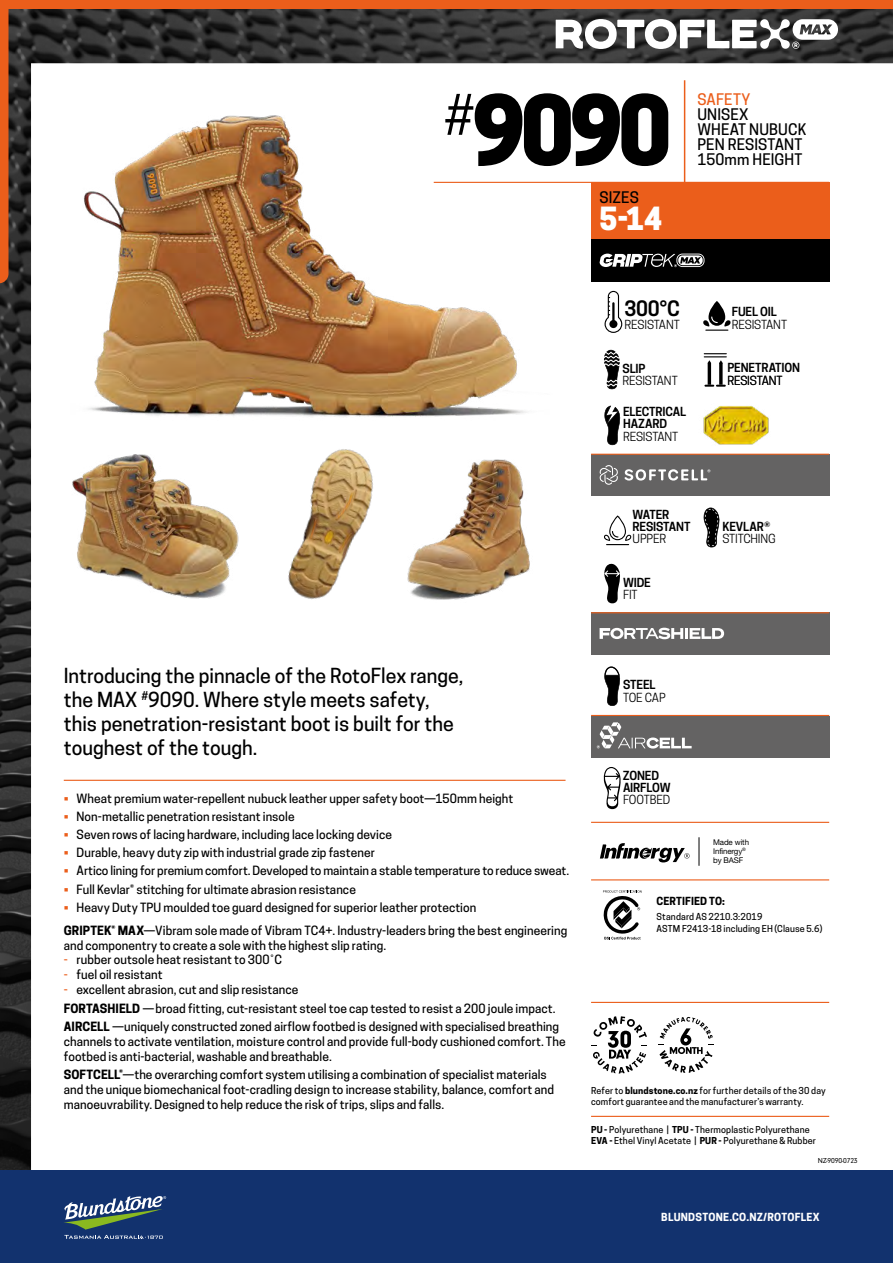
<style>
.page{position:relative;width:893px;height:1263px;background:#fff}
.page>*{position:absolute;margin:0;border:0;box-sizing:border-box;transform-origin:0 0}
.t1{font:800 90px "Cooper Hewitt";color:#000}
.t2{font:800 30px "Cooper Hewitt";color:#fff}
.t3{font:600 19.95px "Cooper Hewitt";color:#000}
.t4{font:500 19.5px/24px "Cooper Hewitt";color:#000}
.t5{font:500 15px/15px "Cooper Hewitt";letter-spacing:.01em;color:#000}
.t6{font:500 15px "Cooper Hewitt";letter-spacing:.015em;color:#eb5e1b}
.t7{font:500 12px/15px "Cooper Hewitt";letter-spacing:.005em;color:#000}
.t8{font:11.85px/12.5px "Cooper Hewitt";letter-spacing:-.015em;color:#000}
.t9{font:600 11.85px "Cooper Hewitt";letter-spacing:-.015em;color:#000}
.t10{font:700 10.5px "Cooper Hewitt";letter-spacing:.02em;color:#fff}
.t11{font:700 10.5px "Cooper Hewitt";letter-spacing:.005em;color:#000}
.t12{font:500 9px/10.8px "Cooper Hewitt";letter-spacing:.015em;color:#000}
.t13{font:7.95px/9.3px "Helvetica Neue";letter-spacing:-.015em;color:#000}
.t14{font:7.5px "Neuzeit Gro";letter-spacing:-.025em;color:#000}
.s1{font-weight:600}
.s2{color:#eb5e1b}
.s3{font-weight:700}
</style>
<div class="page">
<img style="left:0;top:9px;width:893px;height:1161px">
<div style="left:0;top:0;width:893px;height:9px;background:#eb5e1b"></div>
<div style="left:0;top:1170px;width:893px;height:93px;background:#12326e"></div>
<svg style="left:64px;top:1196px;width:102px;height:43px"></svg>
<div style="left:0;top:9px;width:9px;height:274px;background:#eb5e1b"></div>
<img style="left:6px;top:63px;width:554px;height:383px">
<img style="left:429px;top:442px;width:129px;height:162px">
<img style="left:233px;top:435px;width:196px;height:172px">
<img style="left:61px;top:443px;width:185px;height:164px">
<div style="left:591px;top:182px;width:238px;height:57px;background:#eb5e1b"></div>
<div style="left:591px;top:239px;width:238px;height:43px;background:#000"></div>
<div style="left:591px;top:455px;width:238px;height:41px;background:#646363"></div>
<div style="left:591px;top:716px;width:238px;height:41px;background:#646363"></div>
<div style="left:591px;top:612px;width:238px;height:43px;background:#646363"></div>
<hr style="left:591px;top:715px;width:238px;height:1px;background:#eb5e1b">
<hr style="left:591px;top:612px;width:238px;height:1px;background:#eb5e1b">
<hr style="left:591px;top:454px;width:238px;height:1px;background:#eb5e1b">
<hr style="left:591px;top:879px;width:238px;height:1px;background:#eb5e1b">
<hr style="left:591px;top:822px;width:238px;height:1px;background:#eb5e1b">
<svg style="left:556px;top:19px;width:282px;height:30px"></svg>
<svg style="left:592px;top:1016px;width:55px;height:57px"></svg>
<svg style="left:659px;top:1017px;width:55px;height:56px"></svg>
<svg style="left:604px;top:406px;width:17px;height:39px"></svg>
<svg style="left:604px;top:666px;width:17px;height:40px"></svg>
<svg style="left:604px;top:767px;width:17px;height:42px"></svg>
<svg style="left:600px;top:466px;width:18px;height:19px"></svg>
<svg style="left:624px;top:469px;width:86px;height:12px"></svg>
<svg style="left:597px;top:722px;width:95px;height:26px"></svg>
<svg style="left:604px;top:515px;width:28px;height:30px"></svg>
<svg style="left:703px;top:508px;width:17px;height:39px"></svg>
<svg style="left:604px;top:291px;width:18px;height:42px"></svg>
<div style="left:609px;top:320px;width:8px;height:8px;background:#000;border-radius:50%"></div>
<hr style="left:612px;top:303px;width:3px;height:21px;background:#000">
<svg style="left:600px;top:628px;width:124px;height:11px"></svg>
<svg style="left:600px;top:254px;width:104px;height:13px"></svg>
<svg style="left:699px;top:837px;width:1px;height:29px"></svg>
<svg style="left:600px;top:843px;width:90px;height:19px"></svg>
<svg style="left:603px;top:890px;width:39px;height:49px"></svg>
<img style="left:699px;top:398px;width:74px;height:52px">
<svg style="left:604px;top:562px;width:17px;height:41px"></svg>
<svg style="left:703px;top:301px;width:28px;height:30px"></svg>
<svg style="left:604px;top:350px;width:16px;height:39px"></svg>
<hr style="left:708px;top:363px;width:3px;height:22px;background:#000">
<svg style="left:719px;top:366px;width:4px;height:19px"></svg>
<svg style="left:705px;top:385px;width:20px;height:2px"></svg>
<svg style="left:704px;top:353px;width:22px;height:13px"></svg>
<hr style="left:578px;top:138px;width:1px;height:95px;background:#fff">
<hr style="left:591px;top:1116px;width:238px;height:1px;background:#eb5e1b">
<hr style="left:591px;top:1002px;width:238px;height:1px;background:#eb5e1b">
<hr style="left:684px;top:80px;width:1px;height:102px;background:#eb5e1b">
<hr style="left:434px;top:182px;width:395px;height:1px;background:#eb5e1b">
<hr style="left:64px;top:780px;width:502px;height:1px;background:#eb5e1b">
<h1 class="t1" style="left:444px;top:77px;width:230px"><sup>#</sup>9090</h1>
<p class="t5" style="left:600px;top:190px;width:41px">SIZES</p>
<h2 class="t2" style="left:600px;top:201px;width:64px">5-14</h2>
<p class="t6" style="left:697px;top:90px;width:55px">SAFETY</p>
<p class="t5" style="left:697px;top:107px;width:111px">UNISEX<br>WHEAT NUBUCK<br>PEN RESISTANT<br>150mm HEIGHT</p>
<h3 class="t3" style="left:625px;top:297px;width:57px">300°C</h3>
<p class="t8" style="left:625px;top:318px;width:57px">RESISTANT</p>
<p class="t9" style="left:623px;top:361px;width:24px">SLIP</p>
<p class="t8" style="left:623px;top:374px;width:57px">RESISTANT</p>
<p class="t9" style="left:623px;top:405px;width:65px">ELECTRICAL</p>
<p class="t8" style="left:623px;top:430px;width:57px">RESISTANT</p>
<p class="t9" style="left:623px;top:417px;width:46px">HAZARD</p>
<p class="t9" style="left:632px;top:507px;width:38px">WATER</p>
<p class="t9" style="left:732px;top:305px;width:46px">FUEL OIL</p>
<p class="t8" style="left:732px;top:318px;width:57px">RESISTANT</p>
<p class="t9" style="left:727px;top:361px;width:74px">PENETRATION</p>
<p class="t8" style="left:727px;top:374px;width:57px">RESISTANT</p>
<p class="t9" style="left:632px;top:519px;width:59px">RESISTANT</p>
<p class="t8" style="left:633px;top:533px;width:35px">UPPER</p>
<p class="t9" style="left:623px;top:575px;width:29px">WIDE</p>
<p class="t8" style="left:623px;top:588px;width:16px">FIT</p>
<p class="t8" style="left:722px;top:520px;width:55px"><span class="s1">KEVLAR</span><sup>®<br></sup>STITCHING</p>
<h3 class="t4" style="left:64px;top:663px;width:401px">Introducing the pinnacle of the RotoFlex range, the MAX <sup>#</sup> 9090. Where style meets safety, this penetration-resistant boot is built for the toughest of the tough.</h3>
<p class="t7" style="left:64px;top:791px;width:451px"><span class="s2">•</span> Wheat premium water-repellent nubuck leather upper safety boot—150mm height</p>
<p class="t7" style="left:64px;top:809px;width:232px"><span class="s2">•</span> Non-metallic penetration resistant insole</p>
<p class="t7" style="left:64px;top:827px;width:330px"><span class="s2">•</span> Seven rows of lacing hardware, including lace locking device</p>
<p class="t7" style="left:64px;top:845px;width:313px"><span class="s2">•</span> Durable, heavy duty zip with industrial grade zip fastener</p>
<p class="t7" style="left:64px;top:863px;width:507px"><span class="s2">•</span> Artico lining for premium comfort. Developed to maintain a stable temperature to reduce sweat.</p>
<p class="t7" style="left:64px;top:881px;width:294px"><span class="s2">•</span> Full Kevlar® stitching for ultimate abrasion resistance</p>
<p class="t7" style="left:64px;top:896px;width:505px;line-height:23.2px"><span class="s2">•</span> Heavy Duty TPU moulded toe guard designed for superior leather protection<br><span class="s3">GRIPTEK® MAX</span>—Vibram sole made of Vibram TC4+. Industry-leaders bring the best engineering</p>
<p class="t7" style="left:64px;top:938px;width:324px">and componentry to create a sole with the highest slip rating.</p>
<p class="t7" style="left:64px;top:952px;width:220px"><span class="s2">-</span> rubber outsole heat resistant to 300˚C</p>
<p class="t7" style="left:64px;top:967px;width:101px"><span class="s2">-</span> fuel oil resistant</p>
<p class="t7" style="left:64px;top:981px;width:497px;line-height:18.1px"><span class="s2">-</span> excellent abrasion, cut and slip resistance<br><span class="s3">FORTASHIELD</span> —broad fitting, cut-resistant steel toe cap tested to resist a 200 joule impact.<br><span class="s3">AIRCELL</span> —uniquely constructed zoned airflow footbed is designed with specialised breathing</p>
<p class="t7" style="left:64px;top:1034px;width:503px">channels to activate ventilation, moisture control and provide full-body cushioned comfort. The footbed is anti-bacterial, washable and breathable.</p>
<p class="t7" style="left:64px;top:1067px;width:492px"><span class="s3">SOFTCELL®</span>—the overarching comfort system utilising a combination of specialist materials and the unique biomechanical foot-cradling design to increase stability, balance, comfort and manoeuvrability. Designed to help reduce the risk of trips, slips and falls.</p>
<p class="t9" style="left:623px;top:678px;width:34px">STEEL</p>
<p class="t8" style="left:623px;top:691px;width:44px">TOE CAP</p>
<p class="t9" style="left:623px;top:768px;width:38px">ZONED</p>
<p class="t9" style="left:623px;top:780px;width:49px">AIRFLOW</p>
<p class="t8" style="left:623px;top:794px;width:49px">FOOTBED</p>
<p class="t13" style="left:713px;top:838px;width:37px">Made with<br>Infinergy<sup>® </sup>by BASF</p>
<p class="t11" style="left:657px;top:895px;width:70px">CERTIFIED TO:</p>
<p class="t12" style="left:657px;top:911px;width:167px;line-height:12px">Standard AS 2210.3:2019<br>ASTM F2413-18 including EH (Clause 5.6)</p>
<p class="t12" style="left:591px;top:1085px;width:236px">Refer to <span class="s3">blundstone.co.nz</span> for further details of the 30 day comfort guarantee and the manufacturer’s warranty.</p>
<p class="t12" style="left:591px;top:1124px;width:226px"><span class="s3">PU -</span> Polyurethane | <span class="s3">TPU -</span> Thermoplastic Polyurethane<br><span class="s3">EVA -</span> Ethel Vinyl Acetate | <span class="s3">PUR -</span> Polyurethane &amp; Rubber</p>
<p class="t14" style="left:818px;top:1156px;width:41px">NZ-9090-0723</p>
<p class="t10" style="left:661px;top:1211px;width:160px">BLUNDSTONE.CO.NZ/ROTOFLEX</p>
</div>
